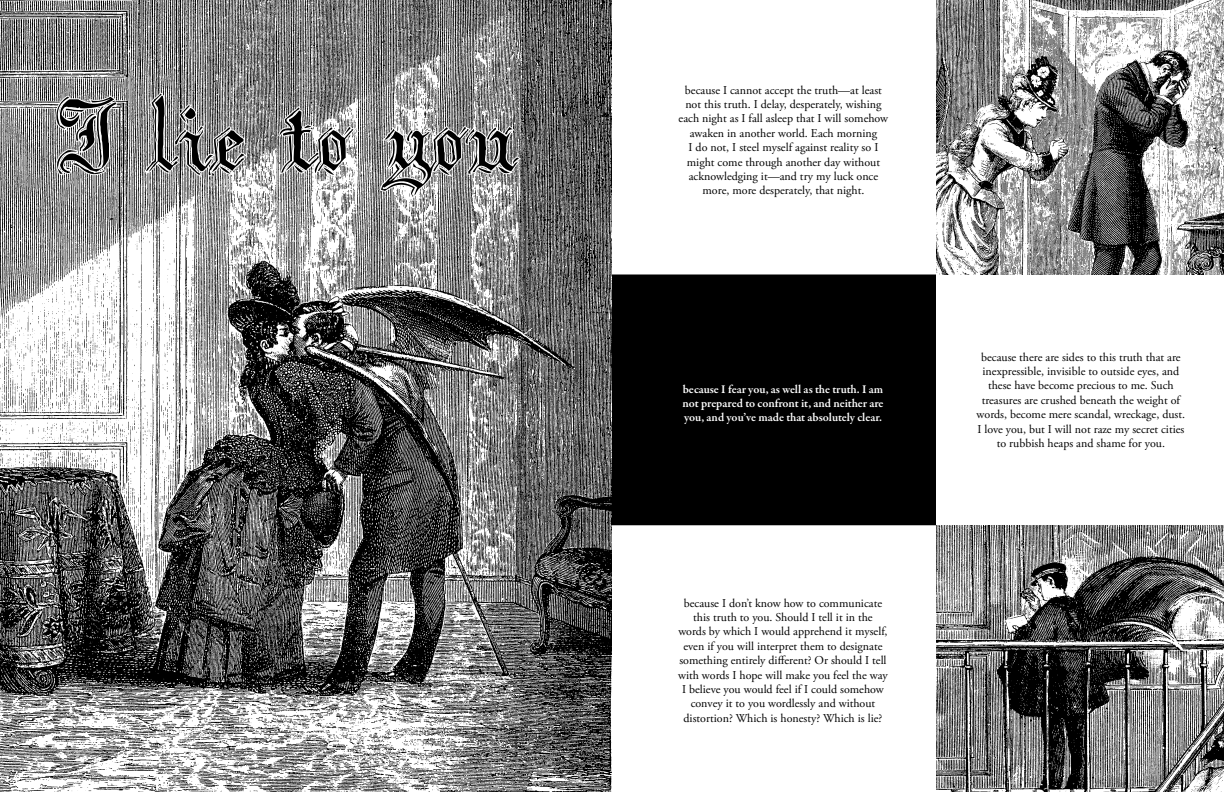
<style>
.page{position:relative;width:1224px;height:792px;background:#fff}
.page>*{position:absolute;margin:0;border:0;box-sizing:border-box;transform-origin:0 0}
.t1{font:72px "Argor Got Scaqh";color:#000}
.t2{font:12px/14.4px "Adobe Garamond Pro";color:#000;text-align:center}
.t3{font:600 12px/14.4px "Garamond Premr Pro";letter-spacing:-.005em;color:#fff;text-align:justify}
</style>
<div class="page">
<img style="left:936px;top:0;width:288px;height:274px">
<img style="left:936px;top:525px;width:288px;height:267px">
<div style="left:613px;top:276px;width:322px;height:248px;background:#000"></div>
<div style="left:612px;top:274px;width:324px;height:251px;border:2px solid #000"></div>
<img style="left:0;top:0;width:612px;height:792px">
<svg style="left:54px;top:85px;width:80px;height:91px"></svg>
<svg style="left:142px;top:91px;width:106px;height:88px"></svg>
<svg style="left:276px;top:105px;width:82px;height:75px"></svg>
<svg style="left:367px;top:115px;width:160px;height:87px"></svg>
<h1 class="t1" style="left:56px;top:91px;width:462px">I lie to you</h1>
<p class="t2" style="left:679px;top:83px;width:211px">because I cannot accept the truth—at least not this truth. I delay, desperately, wishing each night as I fall asleep that I will somehow awaken in another world. Each morning<br>I do not, I steel myself against reality so I might come through another day without acknowledging it—and try my luck once more, more desperately, that night.</p>
<p class="t3" style="left:682px;top:382px;width:203px">because I fear you, as well as the truth. I am not prepared to confront it, and neither are you, and you’ve made that absolutely clear.</p>
<p class="t2" style="left:678px;top:596px;width:211px">because I don’t know how to communicate this truth to you. Should I tell it in the words by which I would apprehend it myself, even if you will interpret them to designate something entirely different? Or should I tell with words I hope will make you feel the way I believe you would feel if I could somehow convey it to you wordlessly and without distortion? Which is honesty? Which is lie?</p>
<p class="t2" style="left:977px;top:350px;width:210px">because there are sides to this truth that are inexpressible, invisible to outside eyes, and these have become precious to me. Such treasures are crushed beneath the weight of words, become mere scandal, wreckage, dust.<br>I love you, but I will not raze my secret cities to rubbish heaps and shame for you.</p>
</div>
